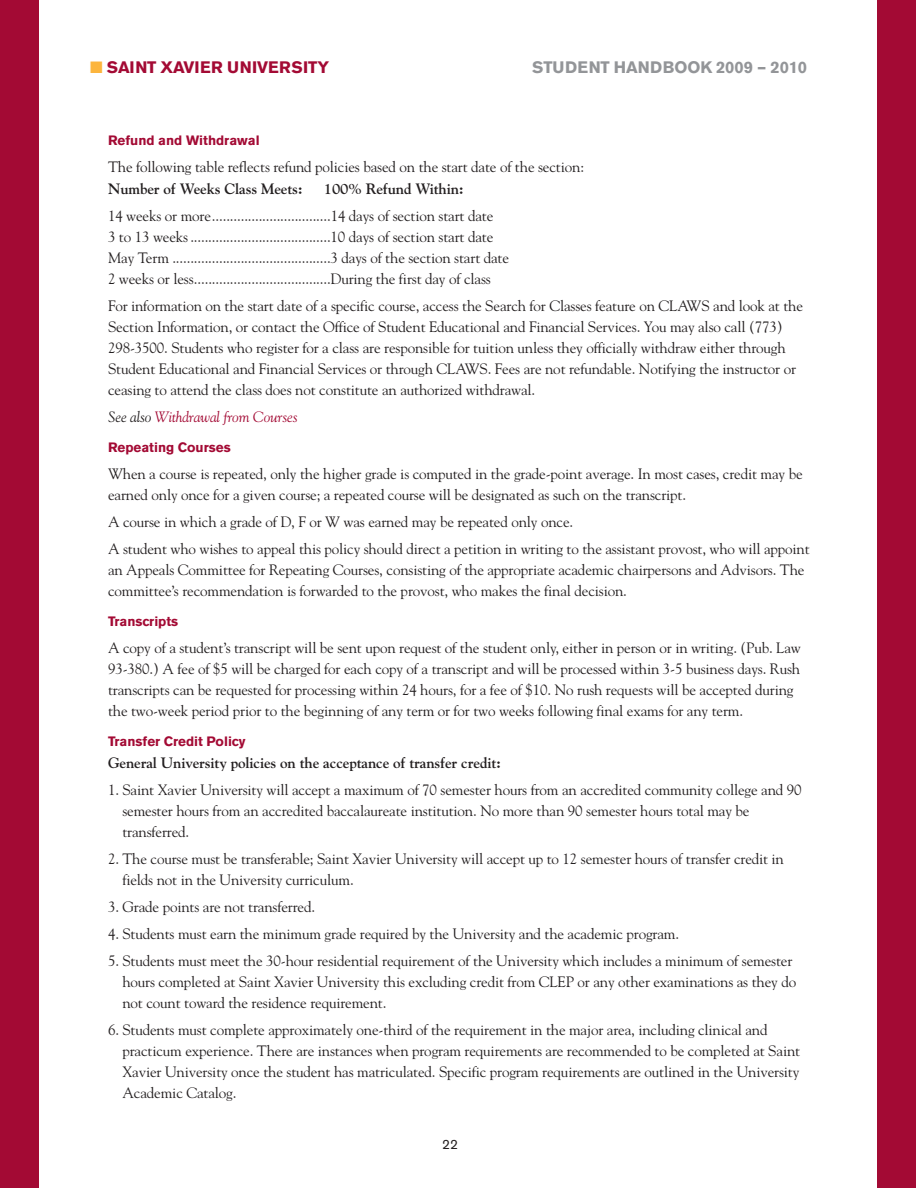
<style>
.page{position:relative;width:918px;height:1188px;background:#fff}
.page>*{position:absolute;margin:0;border:0;box-sizing:border-box;transform-origin:0 0}
.t1{font:700 16.5px "Akzidenz Grotesk BE";letter-spacing:-.01em;color:#939598}
.t2{font:700 16.5px "Akzidenz Grotesk BE";letter-spacing:-.01em;color:#a30a34}
.t3{font:15px/21px "Goudy";letter-spacing:-.01em;color:#231f20}
.t4{font:700 15px "Goudy";letter-spacing:-.01em;color:#231f20}
.t5{font:italic 15px "Goudy";letter-spacing:-.01em;color:#a30a34}
.t6{font:700 13.5px "Akzidenz Grotesk BE";color:#a30a34}
.t7{font:13.5px "Akzidenz Grotesk BE";color:#231f20}
.s1{color:#fcb53d}
.s2{color:#231f20}
</style>
<div class="page">
<div style="left:0;top:0;width:39px;height:1188px;background:#a30a34"></div>
<div style="left:878px;top:0;width:38px;height:1188px;background:#a30a34"></div>
<p class="t2" style="left:90px;top:62px;width:240px"><span class="s1">■</span> SAINT XAVIER UNIVERSITY</p>
<p class="t1" style="left:532px;top:62px;width:276px">STUDENT HANDBOOK 2009 – 2010</p>
<p class="t6" style="left:108px;top:135px;width:153px">Refund and Withdrawal</p>
<p class="t3" style="left:108px;top:157px;width:478px">The following table reflects refund policies based on the start date of the section:</p>
<p class="t4" style="left:108px;top:183px;width:196px">Number of Weeks Class Meets:</p>
<p class="t4" style="left:324px;top:183px;width:141px">100% Refund Within:</p>
<p class="t3" style="left:108px;top:206px;width:403px">14 weeks or more.................................14 days of section start date<br>3 to 13 weeks .......................................10 days of section start date May Term ............................................3 days of the section start date 2 weeks or less......................................During the first day of class</p>
<p class="t3" style="left:108px;top:296px;width:697px">For information on the start date of a specific course, access the Search for Classes feature on CLAWS and look at the Section Information, or contact the Office of Student Educational and Financial Services. You may also call (773)<br>298-3500. Students who register for a class are responsible for tuition unless they officially withdraw either through Student Educational and Financial Services or through CLAWS. Fees are not refundable. Notifying the instructor or ceasing to attend the class does not constitute an authorized withdrawal.</p>
<p class="t5" style="left:108px;top:411px;width:191px"><span class="s2">See also</span> Withdrawal from Courses</p>
<p class="t6" style="left:108px;top:442px;width:124px">Repeating Courses</p>
<p class="t3" style="left:108px;top:464px;width:696px">When a course is repeated, only the higher grade is computed in the grade-point average. In most cases, credit may be earned only once for a given course; a repeated course will be designated as such on the transcript.</p>
<p class="t3" style="left:108px;top:509px;width:703px;line-height:27px">A course in which a grade of D, F or W was earned may be repeated only once.<br>A student who wishes to appeal this policy should direct a petition in writing to the assistant provost, who will appoint</p>
<p class="t3" style="left:108px;top:560px;width:698px">an Appeals Committee for Repeating Courses, consisting of the appropriate academic chairpersons and Advisors. The committee’s recommendation is forwarded to the provost, who makes the final decision.</p>
<p class="t6" style="left:108px;top:616px;width:72px">Transcripts</p>
<p class="t3" style="left:108px;top:638px;width:695px">A copy of a student’s transcript will be sent upon request of the student only, either in person or in writing. (Pub. Law 93-380.) A fee of $5 will be charged for each copy of a transcript and will be processed within 3-5 business days. Rush transcripts can be requested for processing within 24 hours, for a fee of $10. No rush requests will be accepted during the two-week period prior to the beginning of any term or for two weeks following final exams for any term.</p>
<p class="t6" style="left:108px;top:736px;width:139px">Transfer Credit Policy</p>
<p class="t4" style="left:108px;top:757px;width:395px">General University policies on the acceptance of transfer credit:</p>
<p class="t3" style="left:122px;top:781px;width:681px;text-indent:-14px">1. Saint Xavier University will accept a maximum of 70 semester hours from an accredited community college and 90 semester hours from an accredited baccalaureate institution. No more than 90 semester hours total may be transferred.</p>
<p class="t3" style="left:122px;top:850px;width:663px;text-indent:-14px">2. The course must be transferable; Saint Xavier University will accept up to 12 semester hours of transfer credit in fields not in the University curriculum.</p>
<p class="t3" style="left:108px;top:898px;width:209px">3. Grade points are not transferred.</p>
<p class="t3" style="left:108px;top:925px;width:573px">4. Students must earn the minimum grade required by the University and the academic program.</p>
<p class="t3" style="left:122px;top:952px;width:675px;text-indent:-14px">5. Students must meet the 30-hour residential requirement of the University which includes a minimum of semester hours completed at Saint Xavier University this excluding credit from CLEP or any other examinations as they do not count toward the residence requirement.</p>
<p class="t3" style="left:122px;top:1021px;width:679px;text-indent:-14px">6. Students must complete approximately one-third of the requirement in the major area, including clinical and practicum experience. There are instances when program requirements are recommended to be completed at Saint Xavier University once the student has matriculated. Specific program requirements are outlined in the University Academic Catalog.</p>
<p class="t7" style="left:442px;top:1140px;width:17px">22</p>
</div>
